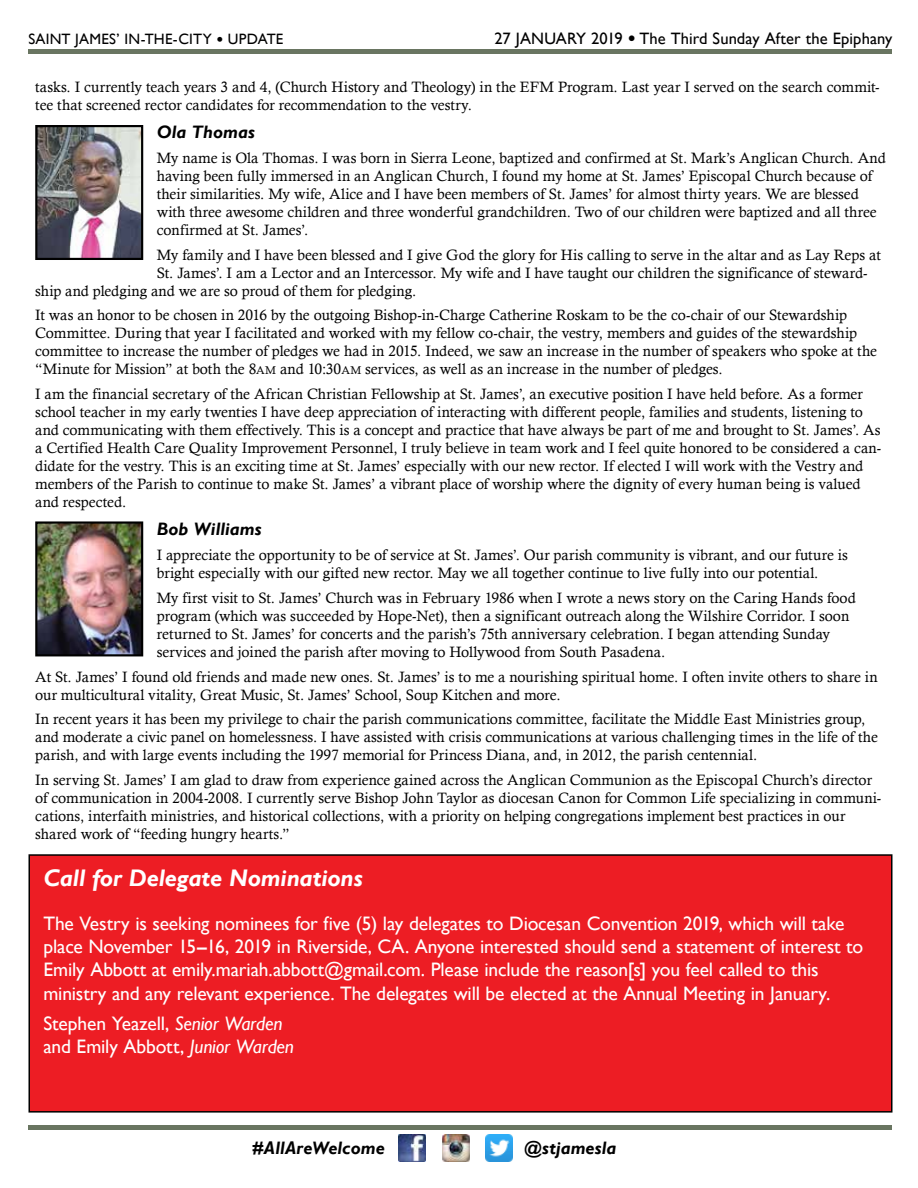
<style>
.page{position:relative;width:918px;height:1188px;background:#fff}
.page>*{position:absolute;margin:0;border:0;box-sizing:border-box;transform-origin:0 0}
.t1{font:italic 700 24px "Gill Sans";letter-spacing:-.005em;color:#fff}
.t2{font:19.5px/23.4px "Gill Sans";letter-spacing:-.01em;color:#fff}
.t3{font:italic 700 18px "Gill Sans";letter-spacing:.005em;color:#000}
.t4{font:16.5px "Gill Sans";letter-spacing:.005em;color:#000}
.t5{font:15px/18px "Calisto";color:#000}
.t6{font:15px "Gill Sans";letter-spacing:.015em;color:#000}
.s1{font-size:19.5px}
.s2{font-size:22.5px}
.s3{font-size:11.25px}
.s4{font-weight:700;font-style:italic}
.s5{font-style:italic}
</style>
<div class="page">
<div style="left:28px;top:49px;width:864px;height:5px;background:#697561"></div>
<hr style="left:28px;top:1126px;width:864px;height:4px;background:#697561">
<img style="left:485px;top:1134px;width:27px;height:27px">
<img style="left:399px;top:1134px;width:27px;height:27px">
<img style="left:442px;top:1134px;width:27px;height:27px">
<img style="left:38px;top:128px;width:102px;height:129px">
<div style="left:35px;top:125px;width:108px;height:135px;border:2px solid #000"></div>
<img style="left:38px;top:524px;width:102px;height:129px">
<div style="left:35px;top:521px;width:108px;height:135px;border:2px solid #000"></div>
<div style="left:29px;top:855px;width:863px;height:257px;background:#ed1d24"></div>
<div style="left:28px;top:854px;width:864px;height:259px;border:2px solid #000"></div>
<p class="t6" style="left:28px;top:30px;width:256px">SAINT JAMES’ IN-THE-CITY <span class="s1">•</span> UPDATE</p>
<p class="t4" style="left:495px;top:29px;width:400px">27 JANUARY 2019 <span class="s2">•</span> The Third Sunday After the Epiphany</p>
<p class="t5" style="left:35px;top:77px;width:846px">tasks. I currently teach years 3 and 4, (Church History and Theology) in the EFM Program. Last year I served on the search commit&shy;tee that screened rector candidates for recommendation to the vestry.</p>
<p class="t3" style="left:157px;top:122px;width:100px">Ola Thomas</p>
<p class="t5" style="left:157px;top:149px;width:731px">My name is Ola Thomas. I was born in Sierra Leone, baptized and confirmed at St. Mark’s Anglican Church. And having been fully immersed in an Anglican Church, I found my home at St. James’ Episcopal Church because of their similarities. My wife, Alice and I have been members of St. James’ for almost thirty years. We are blessed with three awesome children and three wonderful grandchildren. Two of our children were baptized and all three confirmed at St. James’.</p>
<p class="t5" style="left:157px;top:245px;width:726px">My family and I have been blessed and I give God the glory for His calling to serve in the altar and as Lay Reps at</p>
<p class="t5" style="left:157px;top:263px;width:712px">St. James’. I am a Lector and an Intercessor. My wife and I have taught our children the significance of steward-</p>
<p class="t5" style="left:35px;top:281px;width:382px">ship and pledging and we are so proud of them for pledging.</p>
<p class="t5" style="left:35px;top:306px;width:843px">It was an honor to be chosen in 2016 by the outgoing Bishop-in-Charge Catherine Roskam to be the co-chair of our Stewardship Committee. During that year I facilitated and worked with my fellow co-chair, the vestry, members and guides of the stewardship committee to increase the number of pledges we had in 2015. Indeed, we saw an increase in the number of speakers who spoke at the “Minute for Mission” at both the 8<span class="s3">AM</span> and 10:30<span class="s3">AM</span> services, as well as an increase in the number of pledges.</p>
<p class="t5" style="left:35px;top:385px;width:847px">I am the financial secretary of the African Christian Fellowship at St. James’, an executive position I have held before. As a former school teacher in my early twenties I have deep appreciation of interacting with different people, families and students, listening to and communicating with them effectively. This is a concept and practice that have always be part of me and brought to St. James’. As a Certified Health Care Quality Improvement Personnel, I truly believe in team work and I feel quite honored to be considered a can&shy;didate for the vestry. This is an exciting time at St. James’ especially with our new rector. If elected I will work with the Vestry and members of the Parish to continue to make St. James’ a vibrant place of worship where the dignity of every human being is valued and respected.</p>
<p class="t3" style="left:157px;top:519px;width:106px">Bob Williams</p>
<p class="t5" style="left:157px;top:546px;width:693px">I appreciate the opportunity to be of service at St. James’. Our parish community is vibrant, and our future is bright especially with our gifted new rector. May we all together continue to live fully into our potential.</p>
<p class="t5" style="left:157px;top:589px;width:701px">My first visit to St. James’ Church was in February 1986 when I wrote a news story on the Caring Hands food program (which was succeeded by Hope-Net), then a significant outreach along the Wilshire Corridor. I soon returned to St. James’ for concerts and the parish’s 75th anniversary celebration. I began attending Sunday services and joined the parish after moving to Hollywood from South Pasadena.</p>
<p class="t5" style="left:35px;top:667px;width:844px">At St. James’ I found old friends and made new ones. St. James’ is to me a nourishing spiritual home. I often invite others to share in our multicultural vitality, Great Music, St. James’ School, Soup Kitchen and more.</p>
<p class="t5" style="left:35px;top:710px;width:844px">In recent years it has been my privilege to chair the parish communications committee, facilitate the Middle East Ministries group, and moderate a civic panel on homelessness. I have assisted with crisis communications at various challenging times in the life of the parish, and with large events including the 1997 memorial for Princess Diana, and, in 2012, the parish centennial.</p>
<p class="t5" style="left:35px;top:771px;width:848px">In serving St. James’ I am glad to draw from experience gained across the Anglican Communion as the Episcopal Church’s director of communication in 2004-2008. I currently serve Bishop John Taylor as diocesan Canon for Common Life specializing in communi&shy;cations, interfaith ministries, and historical collections, with a priority on helping congregations implement best practices in our shared work of “feeding hungry hearts.”</p>
<h1 class="t1" style="left:44px;top:864px;width:321px">Call for Delegate Nominations</h1>
<p class="t2" style="left:44px;top:912px;width:821px">The Vestry is seeking nominees for five (5) lay delegates to Diocesan Convention 2019, which will take place November 15<span class="s4">–</span>16, 2019 in Riverside, CA. Anyone interested should send a statement of interest to Emily Abbott at emily.mariah.abbott@gmail.com. Please include the reason[s] you feel called to this ministry and any relevant experience. The delegates will be elected at the Annual Meeting in January.</p>
<h2 class="t2" style="left:44px;top:1012px;width:252px">Stephen Yeazell, <span class="s5">Senior Warden </span>and Emily Abbott, <span class="s5">Junior Warden</span></h2>
<p class="t3" style="left:253px;top:1138px;width:134px">#AllAreWelcome</p>
<p class="t3" style="left:524px;top:1137px;width:94px">@stjamesla</p>
</div>
